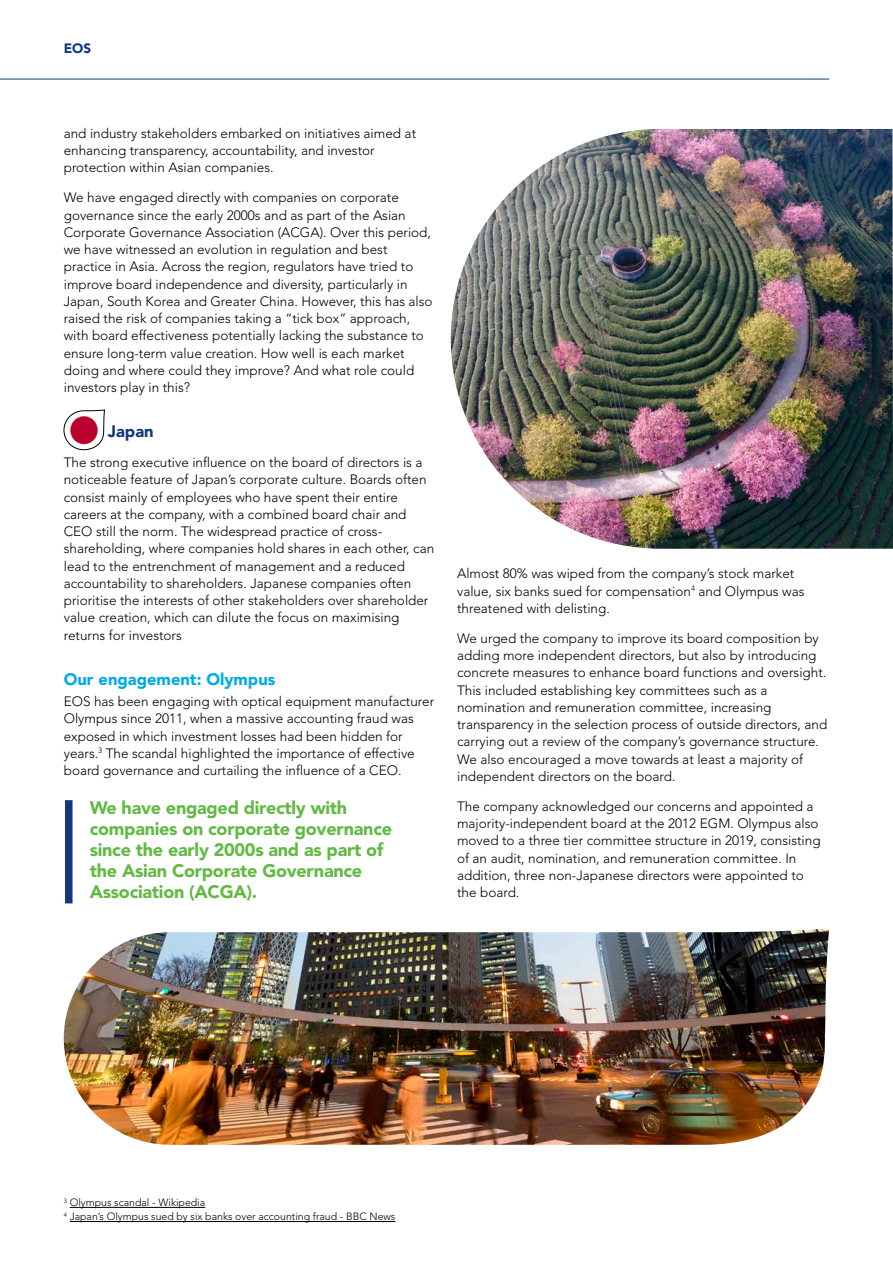
<style>
.page{position:relative;width:893px;height:1263px;background:#fff}
.page>*{position:absolute;margin:0;border:0;box-sizing:border-box;transform-origin:0 0}
.t1{font:900 18px/21px "Avenir LT Std";letter-spacing:-.015em;color:#62ba45}
.t2{font:900 16.5px "Avenir LT Std";color:#00aae7}
.t3{font:900 16.5px "Avenir LT Std";color:#12377c}
.t4{font:300 13.5px/17.2px "Avenir LT Std";color:#000}
.t5{font:900 13.5px "Avenir LT Std";color:#12377c}
.t6{font:300 10.5px/14.1px "Avenir LT Std";color:#000}
</style>
<div class="page">
<svg style="left:64px;top:410px;width:41px;height:40px"></svg>
<hr style="left:70px;top:1207px;width:135px;height:1px;background:#000">
<hr style="left:70px;top:1221px;width:325px;height:1px;background:#000">
<div style="left:65px;top:800px;width:8px;height:103px;background:#12377c"></div>
<img style="left:64px;top:928px;width:765px;height:217px">
<img style="left:451px;top:129px;width:442px;height:420px">
<hr style="left:0;top:79px;width:829px;height:1px;background:#12377c">
<p class="t5" style="left:64px;top:40px;width:29px">EOS</p>
<p class="t4" style="left:64px;top:125px;width:354px">and industry stakeholders embarked on initiatives aimed at enhancing transparency, accountability, and investor protection within Asian companies.</p>
<p class="t4" style="left:64px;top:189px;width:370px">We have engaged directly with companies on corporate governance since the early 2000s and as part of the Asian Corporate Governance Association (ACGA). Over this period, we have witnessed an evolution in regulation and best practice in Asia. Across the region, regulators have tried to improve board independence and diversity, particularly in Japan, South Korea and Greater China. However, this has also raised the risk of companies taking a “tick box” approach, with board effectiveness potentially lacking the substance to ensure long-term value creation. How well is each market doing and where could they improve? And what role could investors play in this?</p>
<p class="t3" style="left:108px;top:421px;width:47px">Japan</p>
<p class="t4" style="left:64px;top:454px;width:372px">The strong executive influence on the board of directors is a noticeable feature of Japan’s corporate culture. Boards often consist mainly of employees who have spent their entire careers at the company, with a combined board chair and CEO still the norm. The widespread practice of cross&shy;shareholding, where companies hold shares in each other, can lead to the entrenchment of management and a reduced accountability to shareholders. Japanese companies often prioritise the interests of other stakeholders over shareholder value creation, which can dilute the focus on maximising returns for investors</p>
<p class="t2" style="left:64px;top:669px;width:213px">Our engagement: Olympus</p>
<p class="t4" style="left:64px;top:693px;width:372px">EOS has been engaging with optical equipment manufacturer Olympus since 2011, when a massive accounting fraud was exposed in which investment losses had been hidden for years.<sup>3</sup> The scandal highlighted the importance of effective board governance and curtailing the influence of a CEO.</p>
<h1 class="t1" style="left:90px;top:797px;width:304px">We have engaged directly with companies on corporate governance since the early 2000s and as part of the Asian Corporate Governance<br>Association (ACGA).</h1>
<p class="t4" style="left:457px;top:565px;width:349px">Almost 80% was wiped from the company’s stock market value, six banks sued for compensation<sup>4</sup> and Olympus was threatened with delisting.</p>
<p class="t4" style="left:457px;top:629px;width:372px">We urged the company to improve its board composition by adding more independent directors, but also by introducing concrete measures to enhance board functions and oversight.<br>This included establishing key committees such as a nomination and remuneration committee, increasing transparency in the selection process of outside directors, and carrying out a review of the company’s governance structure.<br>We also encouraged a move towards at least a majority of independent directors on the board.</p>
<p class="t4" style="left:457px;top:797px;width:365px">The company acknowledged our concerns and appointed a majority-independent board at the 2012 EGM. Olympus also moved to a three tier committee structure in 2019, consisting of an audit, nomination, and remuneration committee. In addition, three non-Japanese directors were appointed to the board.</p>
<p class="t6" style="left:64px;top:1196px;width:333px"><sup>3</sup> Olympus scandal - Wikipedia<br><sup>4</sup> Japan’s Olympus sued by six banks over accounting fraud - BBC News</p>
</div>
